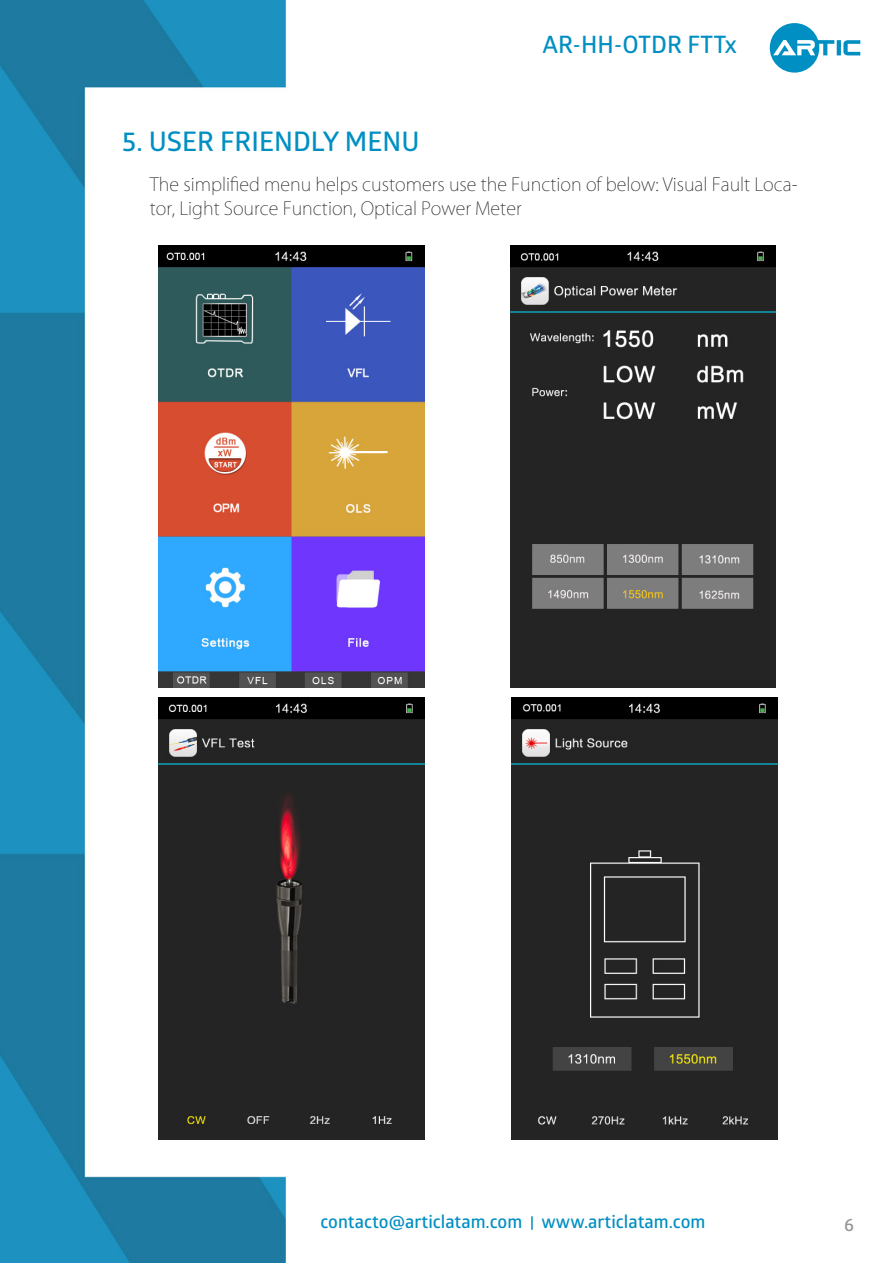
<style>
.page{position:relative;width:893px;height:1263px;background:#fff}
.page>*{position:absolute;margin:0;border:0;box-sizing:border-box;transform-origin:0 0}
.t1{font:27px "Glober Bold Free";color:#008fc2}
.t2{font:24px "Glober Bold Free";color:#008fc2}
.t3{font:200 18px/24px "Koz Go Pr 6 N";color:#231f20}
.t4{font:18px "Glober Bold Free";color:#008fc2}
.t5{font:18px "Glober Bold Free";color:#939598}
</style>
<div class="page">
<img style="left:0;top:0;width:285px;height:1263px">
<svg style="left:837px;top:40px;width:4px;height:15px"></svg>
<svg style="left:843px;top:40px;width:17px;height:15px"></svg>
<svg style="left:770px;top:23px;width:64px;height:50px"></svg>
<svg style="left:531px;top:1216px;width:2px;height:14px"></svg>
<img style="left:159px;top:245px;width:265px;height:443px">
<img style="left:510px;top:245px;width:266px;height:443px">
<img style="left:159px;top:697px;width:265px;height:443px">
<img style="left:512px;top:697px;width:265px;height:443px">
<h2 class="t2" style="left:542px;top:28px;width:196px">AR-HH-OTDR FTTx</h2>
<h1 class="t1" style="left:122px;top:123px;width:299px">5. USER FRIENDLY MENU</h1>
<p class="t3" style="left:150px;top:173px;width:649px">The simplified menu helps customers use the Function of below: Visual Fault Loca&shy;tor, Light Source Function, Optical Power Meter</p>
<p class="t4" style="left:320px;top:1209px;width:386px">contacto@articlatam.com www.articlatam.com</p>
<p class="t5" style="left:844px;top:1211px;width:11px">6</p>
</div>
